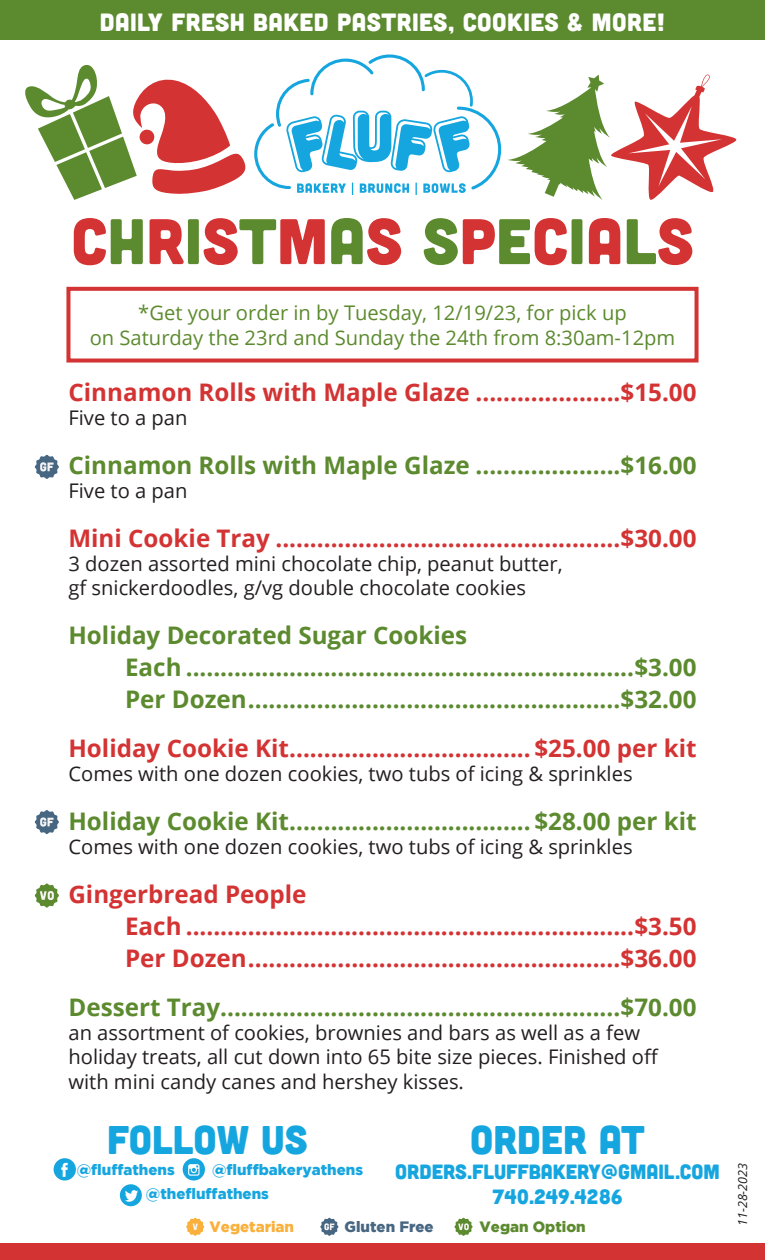
<style>
.page{position:relative;width:765px;height:1260px;background:#fff}
.page>*{position:absolute;margin:0;border:0;box-sizing:border-box;transform-origin:0 0}
.t1{font:64.25px "Cubano";letter-spacing:.005em;color:#d43333}
.t2{font:40px "Cubano";color:#16a6df}
.t3{font:25px "Cubano";letter-spacing:.02em;color:#fff}
.t4{font:700 24.25px "Open Sans";color:#5c8a2e}
.t5{font:700 24.25px "Open Sans";color:#d43333}
.t6{font:20.62px "Cubano";color:#16a6df}
.t7{font:20.12px/24.2px "Open Sans";color:#231f20}
.t8{font:20.12px "Open Sans";color:#5c8a2e}
.t9{font:900 15px/23.8px "Gotham";color:#16a6df}
.t10{font:900 15px "Gotham";color:#5c8a2e}
.t11{font:900 15px "Gotham";color:#fab03b}
.t12{font:900 15px "Gotham";color:#476682}
.t13{font:italic 12.5px "Open Sans";color:#231f20}
.s1{color:#5c8a2e}
</style>
<div class="page">
<div style="left:66px;top:287px;width:633px;height:76px;border:4px solid #d43333"></div>
<div style="left:0;top:0;width:765px;height:40px;background:#5c8a2e"></div>
<div style="left:0;top:1244px;width:765px;height:16px;background:#d43333"></div>
<svg style="left:455px;top:1218px;width:18px;height:18px"></svg>
<svg style="left:35px;top:455px;width:24px;height:24px"></svg>
<svg style="left:35px;top:810px;width:24px;height:24px"></svg>
<svg style="left:35px;top:884px;width:24px;height:24px"></svg>
<svg style="left:320px;top:1218px;width:18px;height:18px"></svg>
<svg style="left:186px;top:1218px;width:18px;height:18px"></svg>
<svg style="left:254px;top:54px;width:247px;height:141px"></svg>
<div style="left:183px;top:1158px;width:22px;height:23px;background:#16a6df;border-radius:50%"></div>
<svg style="left:188px;top:1164px;width:12px;height:12px"></svg>
<div style="left:54px;top:1158px;width:22px;height:23px;background:#16a6df;border-radius:50%"></div>
<svg style="left:61px;top:1163px;width:7px;height:14px"></svg>
<div style="left:120px;top:1184px;width:22px;height:22px;background:#16a6df;border-radius:50%"></div>
<svg style="left:125px;top:1190px;width:13px;height:12px"></svg>
<svg style="left:508px;top:74px;width:229px;height:126px"></svg>
<svg style="left:25px;top:65px;width:221px;height:135px"></svg>
<p class="t3" style="left:100px;top:6px;width:567px">DAILY FRESH BAKED PASTRIES, COOKIES &amp; MORE!</p>
<p class="t1" style="left:71px;top:200px;width:624px">C<span class="s1">H</span>R<span class="s1">I</span>S<span class="s1">T</span>M<span class="s1">A</span>S <span class="s1">S</span>P<span class="s1">E</span>C<span class="s1">I</span>A<span class="s1">L</span>S</p>
<p class="t8" style="left:138px;top:299px;width:490px">*Get your order in by Tuesday, 12/19/23, for pick up</p>
<p class="t8" style="left:90px;top:324px;width:587px">on Saturday the 23rd and Sunday the 24th from 8:30am-12pm</p>
<p class="t5" style="left:68px;top:375px;width:630px">Cinnamon Rolls with Maple Glaze .....................$15.00</p>
<p class="t7" style="left:68px;top:405px;width:121px">Five to a pan</p>
<p class="t4" style="left:68px;top:448px;width:630px">Cinnamon Rolls with Maple Glaze .....................$16.00</p>
<p class="t7" style="left:68px;top:478px;width:121px">Five to a pan</p>
<p class="t5" style="left:68px;top:521px;width:630px">Mini Cookie Tray ..................................................$30.00</p>
<p class="t7" style="left:68px;top:551px;width:496px">3 dozen assorted mini chocolate chip, peanut butter,</p>
<p class="t7" style="left:68px;top:575px;width:459px">gf snickerdoodles, g/vg double chocolate cookies</p>
<p class="t4" style="left:68px;top:618px;width:400px">Holiday Decorated Sugar Cookies</p>
<p class="t4" style="left:125px;top:650px;width:573px">Each .................................................................$3.00</p>
<p class="t4" style="left:125px;top:682px;width:573px">Per Dozen......................................................$32.00</p>
<p class="t5" style="left:68px;top:731px;width:630px">Holiday Cookie Kit................................... $25.00 per kit</p>
<p class="t7" style="left:68px;top:761px;width:566px">Comes with one dozen cookies, two tubs of icing &amp; sprinkles</p>
<p class="t4" style="left:68px;top:804px;width:630px">Holiday Cookie Kit................................... $28.00 per kit</p>
<p class="t7" style="left:68px;top:834px;width:566px">Comes with one dozen cookies, two tubs of icing &amp; sprinkles</p>
<p class="t5" style="left:68px;top:877px;width:240px">Gingerbread People</p>
<p class="t5" style="left:125px;top:909px;width:573px">Each .................................................................$3.50</p>
<p class="t5" style="left:125px;top:941px;width:573px">Per Dozen......................................................$36.00</p>
<p class="t4" style="left:68px;top:990px;width:630px">Dessert Tray..........................................................$70.00</p>
<p class="t7" style="left:68px;top:1020px;width:592px">an assortment of cookies, brownies and bars as well as a few holiday treats, all cut down into 65 bite size pieces. Finished off with mini candy canes and hershey kisses.</p>
<p class="t2" style="left:107px;top:1114px;width:202px">FOLLOW US</p>
<p class="t9" style="left:77px;top:1158px;width:99px">@fluffathens</p>
<p class="t9" style="left:146px;top:1158px;width:219px;text-indent:66px">@fluffbakeryathens @thefluffathens</p>
<p class="t2" style="left:470px;top:1114px;width:176px">ORDER AT</p>
<p class="t6" style="left:395px;top:1159px;width:326px">ORDERS.FLUFFBAKERY@GMAIL.COM</p>
<p class="t6" style="left:493px;top:1184px;width:131px">740.249.4286</p>
<p class="t11" style="left:210px;top:1218px;width:86px">Vegetarian</p>
<p class="t12" style="left:345px;top:1218px;width:91px">Gluten Free</p>
<p class="t10" style="left:480px;top:1218px;width:108px">Vegan Option</p>
<p class="t13" style="left:734px;top:1226px;width:64px;rotate:-90deg">11-28-2023</p>
</div>
